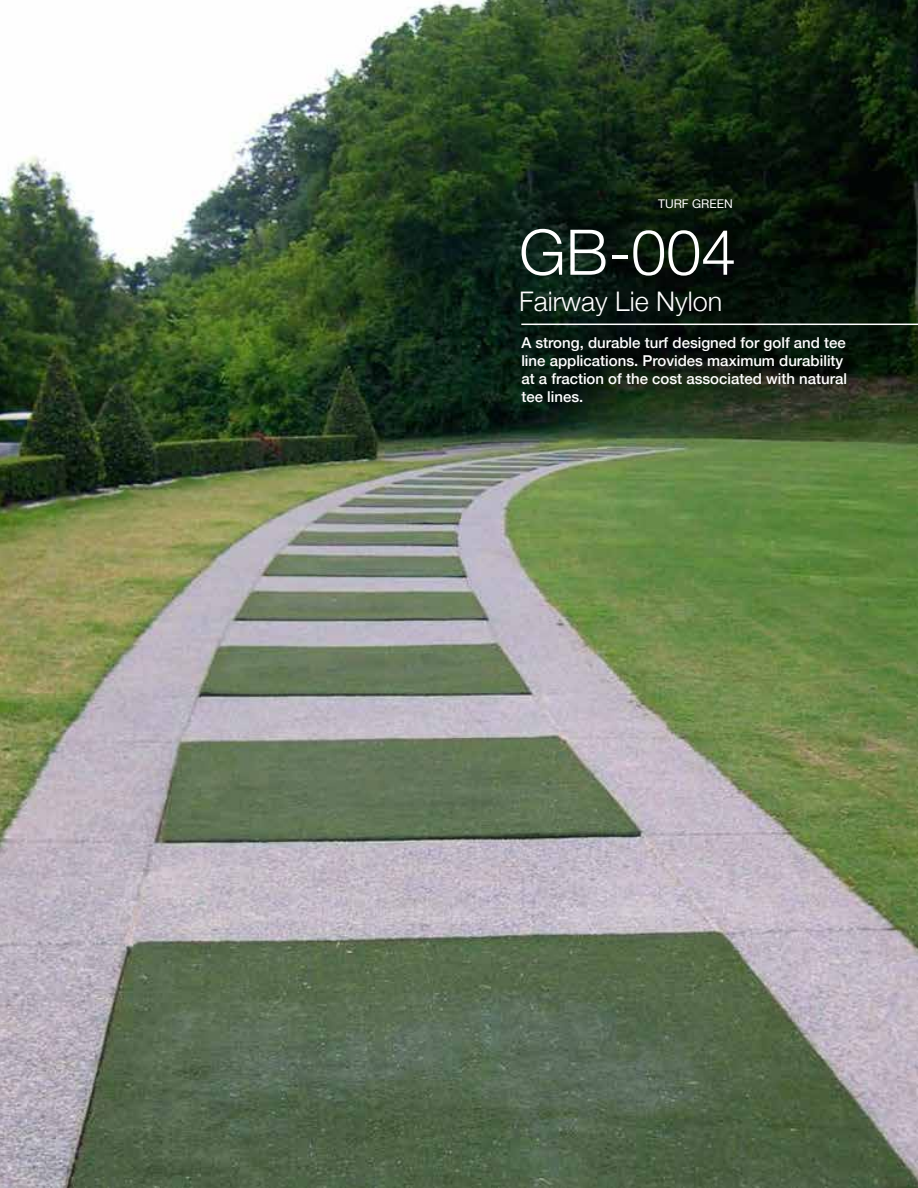
<style>
.page{position:relative;width:918px;height:1188px;background:#fff}
.page>*{position:absolute;margin:0;border:0;box-sizing:border-box;transform-origin:0 0}
.t1{font:300 63px "Helvetica Neue";color:#fff}
.t2{font:300 27px "Helvetica Neue";color:#fff}
.t3{font:500 15px/18px "Helvetica Neue";color:#fff}
.t4{font:12px "Helvetica Neue";color:#fff}
</style>
<div class="page">
<img style="left:0;top:0;width:918px;height:1188px">
<hr style="left:521px;top:324px;width:397px;height:1px;background:#fff">
<p class="t4" style="left:658px;top:196px;width:76px">TURF GREEN</p>
<h1 class="t1" style="left:519px;top:214px;width:219px">GB-004</h1>
<h2 class="t2" style="left:519px;top:285px;width:205px">Fairway Lie Nylon</h2>
<p class="t3" style="left:521px;top:333px;width:327px">A strong, durable turf designed for golf and tee line applications. Provides maximum durability at a fraction of the cost associated with natural tee lines.</p>
</div>
